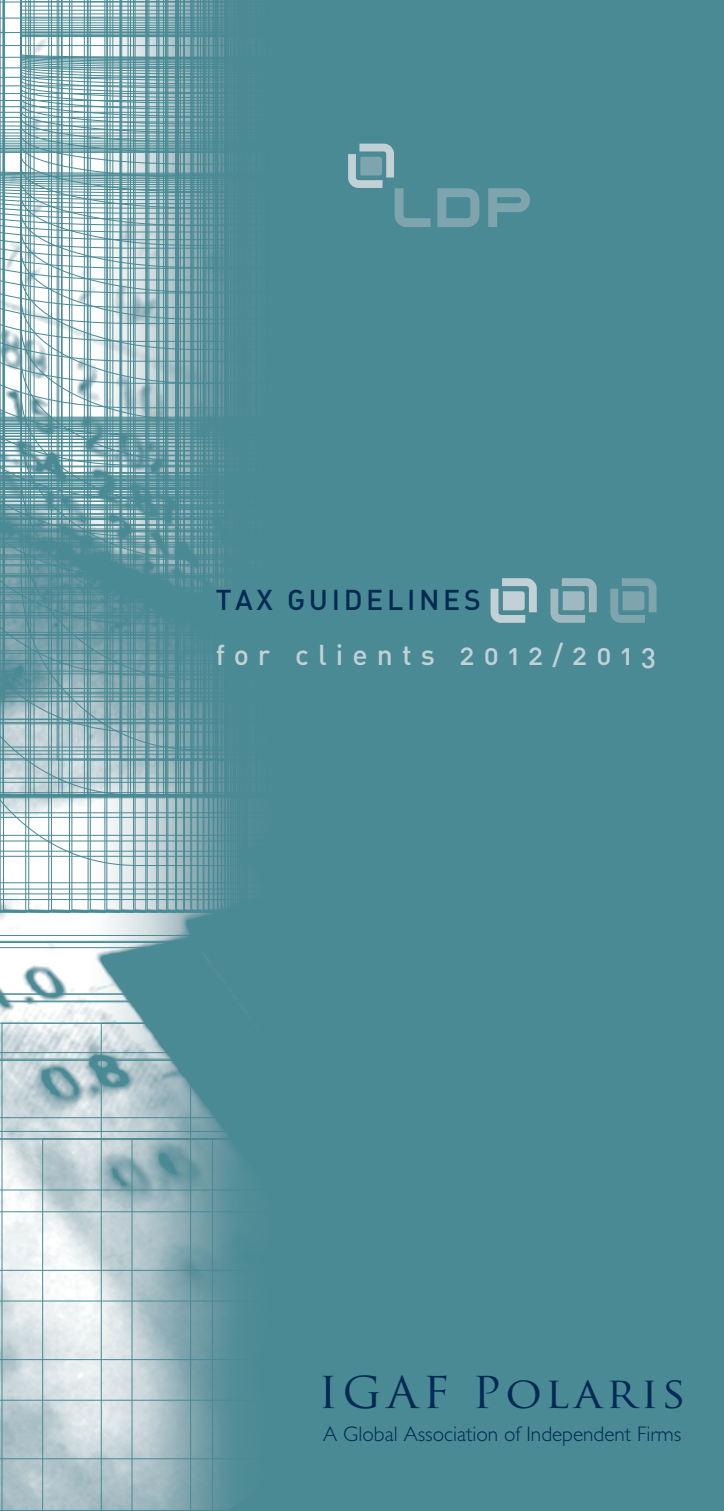
<style>
.page{position:relative;width:724px;height:1511px;background:#fff}
.page>*{position:absolute;margin:0;border:0;box-sizing:border-box;transform-origin:0 0}
.t1{font:42.75px "Trajan Pro";letter-spacing:.09em;color:#002954;scale:1.06 1}
.t2{font:28.25px "DIN Medium Alternate";letter-spacing:.32em;color:#c2d1d6}
.t3{font:28.25px "DIN Medium Alternate";letter-spacing:.13em;color:#002954}
.t4{font:300 21.25px "Gill Sans";color:#002954}
</style>
<div class="page">
<div style="left:0;top:0;width:723px;height:1511px;background:#498a94"></div>
<svg style="left:0;top:0;width:241px;height:1510px"></svg>
<svg style="left:348px;top:144px;width:82px;height:83px"></svg>
<svg style="left:437px;top:188px;width:42px;height:39px"></svg>
<svg style="left:488px;top:188px;width:41px;height:39px"></svg>
<svg style="left:610px;top:578px;width:46px;height:45px"></svg>
<svg style="left:550px;top:578px;width:46px;height:45px"></svg>
<svg style="left:490px;top:578px;width:46px;height:45px"></svg>
<h2 class="t3" style="left:216px;top:589px;width:266px">TAX GUIDELINES</h2>
<h2 class="t2" style="left:216px;top:645px;width:441px">for clients 2012/2013</h2>
<h1 class="t1" style="left:318px;top:1368px;width:348px">IGAF Polaris</h1>
<p class="t4" style="left:323px;top:1426px;width:359px">A Global Association of Independent Firms</p>
</div>
